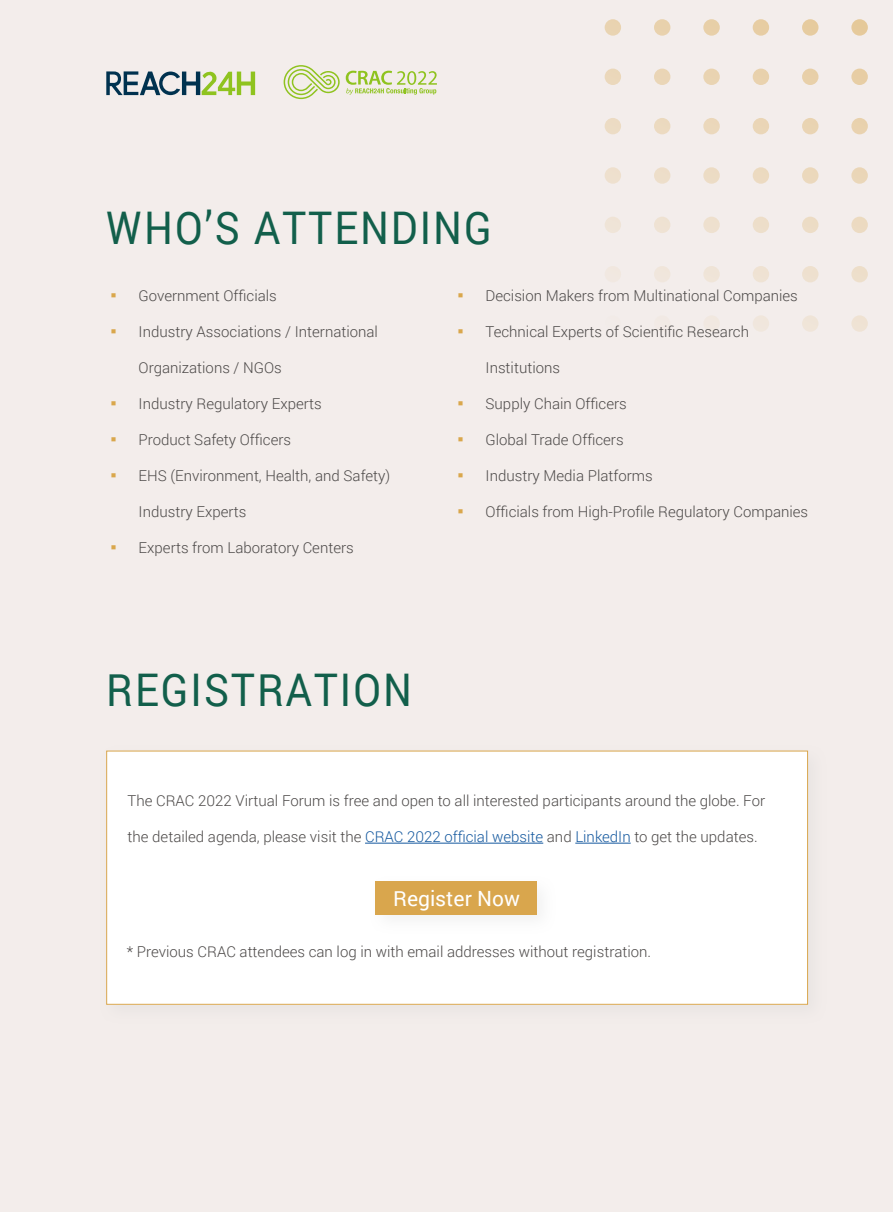
<style>
.page{position:relative;width:893px;height:1212px;background:#f3edeb}
.page>*{position:absolute;margin:0;border:0;box-sizing:border-box;transform-origin:0 0}
.t1{font:45px "Roboto";letter-spacing:.05em;color:#125f4b;scale:.9 1}
.t2{font:21px "Roboto";color:#fff}
.t3{font:300 15px "Roboto";color:#4c4948}
.t4{font:15px "Source Han Sans SC";color:#d9a74c}
.s1{color:#15599f}
</style>
<div class="page">
<div style="left:605px;top:19px;width:16px;height:17px;background:#e9d3b1;border-radius:50%"></div>
<div style="left:605px;top:69px;width:16px;height:16px;background:#ebd7ba;border-radius:50%"></div>
<div style="left:605px;top:118px;width:16px;height:16px;background:#ecdcc4;border-radius:50%"></div>
<div style="left:605px;top:167px;width:16px;height:17px;background:#eee0ce;border-radius:50%"></div>
<div style="left:605px;top:217px;width:16px;height:16px;background:#efe4d7;border-radius:50%"></div>
<div style="left:605px;top:266px;width:16px;height:16px;background:#f1e8e0;border-radius:50%"></div>
<div style="left:654px;top:19px;width:16px;height:17px;background:#e8d1ac;border-radius:50%"></div>
<div style="left:654px;top:69px;width:16px;height:16px;background:#ead5b6;border-radius:50%"></div>
<div style="left:654px;top:118px;width:16px;height:16px;background:#ecdac0;border-radius:50%"></div>
<div style="left:654px;top:167px;width:16px;height:17px;background:#eddec9;border-radius:50%"></div>
<div style="left:654px;top:217px;width:16px;height:16px;background:#efe2d2;border-radius:50%"></div>
<div style="left:654px;top:266px;width:16px;height:16px;background:#f0e6dc;border-radius:50%"></div>
<div style="left:654px;top:315px;width:16px;height:17px;background:#f2eae5;border-radius:50%"></div>
<svg style="left:703px;top:19px;width:17px;height:17px"></svg>
<div style="left:703px;top:69px;width:17px;height:16px;background:#e9d4b2;border-radius:50%"></div>
<div style="left:703px;top:118px;width:17px;height:16px;background:#ebd8bb;border-radius:50%"></div>
<div style="left:703px;top:167px;width:17px;height:17px;background:#ecdcc4;border-radius:50%"></div>
<div style="left:703px;top:217px;width:17px;height:16px;background:#eee0ce;border-radius:50%"></div>
<div style="left:703px;top:266px;width:17px;height:16px;background:#efe4d8;border-radius:50%"></div>
<div style="left:703px;top:315px;width:17px;height:17px;background:#f1e8e1;border-radius:50%"></div>
<div style="left:753px;top:19px;width:16px;height:17px;background:#e7cda3;border-radius:50%"></div>
<div style="left:753px;top:69px;width:16px;height:16px;background:#e8d1ad;border-radius:50%"></div>
<div style="left:753px;top:118px;width:16px;height:16px;background:#ead6b7;border-radius:50%"></div>
<div style="left:753px;top:167px;width:16px;height:17px;background:#ecdac0;border-radius:50%"></div>
<div style="left:753px;top:217px;width:16px;height:16px;background:#eddec9;border-radius:50%"></div>
<div style="left:753px;top:266px;width:16px;height:16px;background:#efe2d3;border-radius:50%"></div>
<div style="left:753px;top:315px;width:16px;height:17px;background:#f0e6dd;border-radius:50%"></div>
<div style="left:802px;top:19px;width:16px;height:17px;background:#e6cb9e;border-radius:50%"></div>
<div style="left:802px;top:69px;width:16px;height:16px;background:#e8cfa8;border-radius:50%"></div>
<div style="left:802px;top:118px;width:16px;height:16px;background:#e9d4b2;border-radius:50%"></div>
<div style="left:802px;top:167px;width:16px;height:17px;background:#ebd8bc;border-radius:50%"></div>
<div style="left:802px;top:217px;width:16px;height:16px;background:#ecdcc5;border-radius:50%"></div>
<div style="left:802px;top:266px;width:16px;height:16px;background:#eee0cf;border-radius:50%"></div>
<div style="left:802px;top:315px;width:16px;height:17px;background:#f0e5d8;border-radius:50%"></div>
<svg style="left:851px;top:19px;width:17px;height:17px"></svg>
<div style="left:851px;top:69px;width:17px;height:16px;background:#e7cda4;border-radius:50%"></div>
<div style="left:851px;top:118px;width:17px;height:16px;background:#e9d2ae;border-radius:50%"></div>
<div style="left:851px;top:167px;width:17px;height:17px;background:#ead6b7;border-radius:50%"></div>
<div style="left:851px;top:217px;width:17px;height:16px;background:#ecdac1;border-radius:50%"></div>
<div style="left:851px;top:266px;width:17px;height:16px;background:#eddfcb;border-radius:50%"></div>
<div style="left:851px;top:315px;width:17px;height:17px;background:#efe3d4;border-radius:50%"></div>
<div style="left:107px;top:751px;width:700px;height:253px;background:#fff"></div>
<div style="left:106px;top:751px;width:702px;height:254px;border:1px solid #d9a64d"></div>
<svg style="left:106px;top:71px;width:149px;height:24px"></svg>
<svg style="left:284px;top:65px;width:56px;height:34px"></svg>
<svg style="left:346px;top:71px;width:91px;height:24px"></svg>
<hr style="left:365px;top:843px;width:178px;height:1px;background:#15599f">
<hr style="left:575px;top:843px;width:56px;height:1px;background:#15599f">
<div style="left:376px;top:881px;width:161px;height:34px;background:#d9a64d"></div>
<h1 class="t1" style="left:106px;top:196px;width:430px">WHO’S ATTENDING</h1>
<p class="t4" style="left:106px;top:287px;width:16px">▪</p>
<p class="t4" style="left:106px;top:323px;width:16px">▪</p>
<p class="t4" style="left:106px;top:395px;width:16px">▪</p>
<p class="t4" style="left:106px;top:431px;width:16px">▪</p>
<p class="t4" style="left:106px;top:467px;width:16px">▪</p>
<p class="t4" style="left:106px;top:539px;width:16px">▪</p>
<p class="t3" style="left:139px;top:285px;width:140px">Government Officials</p>
<p class="t3" style="left:139px;top:321px;width:241px">Industry Associations / International</p>
<p class="t3" style="left:139px;top:357px;width:145px">Organizations / NGOs</p>
<p class="t3" style="left:139px;top:393px;width:185px">Industry Regulatory Experts</p>
<p class="t3" style="left:139px;top:429px;width:154px">Product Safety Officers</p>
<p class="t3" style="left:139px;top:465px;width:253px">EHS (Environment, Health, and Safety)</p>
<p class="t3" style="left:139px;top:501px;width:109px">Industry Experts</p>
<p class="t3" style="left:139px;top:537px;width:217px">Experts from Laboratory Centers</p>
<h1 class="t1" style="left:106px;top:658px;width:341px">REGISTRATION</h1>
<p class="t4" style="left:453px;top:287px;width:16px">▪</p>
<p class="t4" style="left:453px;top:323px;width:16px">▪</p>
<p class="t4" style="left:453px;top:395px;width:16px">▪</p>
<p class="t4" style="left:453px;top:431px;width:16px">▪</p>
<p class="t4" style="left:453px;top:467px;width:16px">▪</p>
<p class="t4" style="left:453px;top:503px;width:16px">▪</p>
<p class="t3" style="left:486px;top:285px;width:314px">Decision Makers from Multinational Companies</p>
<p class="t3" style="left:486px;top:321px;width:265px">Technical Experts of Scientific Research</p>
<p class="t3" style="left:486px;top:357px;width:76px">Institutions</p>
<p class="t3" style="left:486px;top:393px;width:143px">Supply Chain Officers</p>
<p class="t3" style="left:486px;top:429px;width:140px">Global Trade Officers</p>
<p class="t3" style="left:486px;top:465px;width:169px">Industry Media Platforms</p>
<p class="t3" style="left:486px;top:501px;width:324px">Officials from High-Profile Regulatory Companies</p>
<p class="t3" style="left:128px;top:790px;width:639px">The CRAC 2022 Virtual Forum is free and open to all interested participants around the globe. For</p>
<p class="t3" style="left:128px;top:826px;width:632px">the detailed agenda, please visit the <span class="s1">CRAC 2022 official website</span> and <span class="s1">LinkedIn</span> to get the updates.</p>
<h2 class="t2" style="left:393px;top:883px;width:128px">Register Now</h2>
<p class="t3" style="left:127px;top:941px;width:526px">* Previous CRAC attendees can log in with email addresses without registration.</p>
</div>
